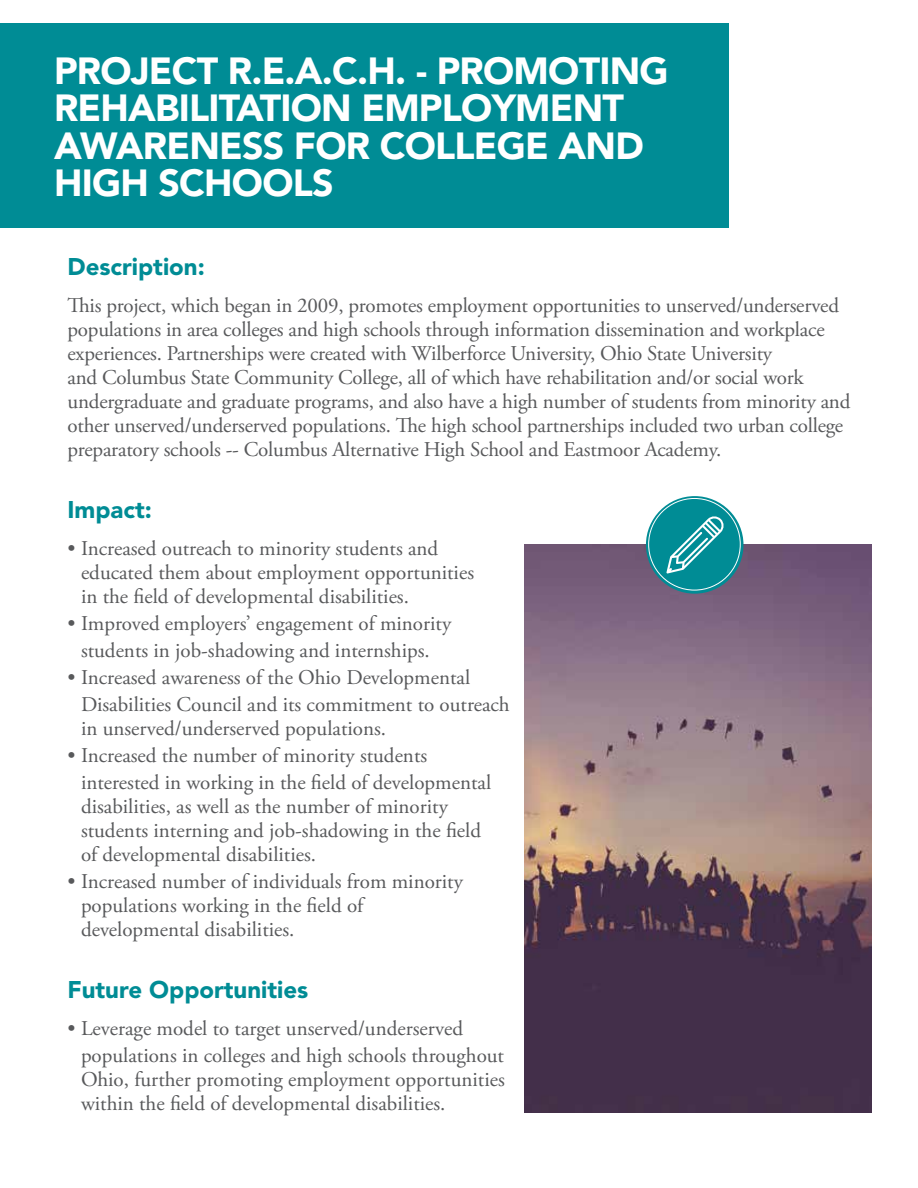
<style>
.page{position:relative;width:918px;height:1188px;background:#fff}
.page>*{position:absolute;margin:0;border:0;box-sizing:border-box;transform-origin:0 0}
.t1{font:900 37.5px/37.5px "Avenir LT Std";letter-spacing:-.02em;color:#fff}
.t2{font:900 24px "Avenir LT Std";color:#008c95}
.t3{font:21px/24px "Adobe Garamond Pro";color:#58595b}
</style>
<div class="page">
<div style="left:0;top:23px;width:729px;height:205px;background:#008c95"></div>
<img style="left:525px;top:545px;width:346px;height:567px">
<svg style="left:646px;top:496px;width:98px;height:98px;background:#15949c"></svg>
<svg style="left:667px;top:516px;width:57px;height:57px;background:#30a1a8"></svg>
<h1 class="t1" style="left:54px;top:52px;width:616px">PROJECT R.E.A.C.H. - PROMOTING<br>REHABILITATION EMPLOYMENT<br>AWARENESS FOR COLLEGE AND<br>HIGH SCHOOLS</h1>
<p class="t2" style="left:68px;top:252px;width:139px">Description:</p>
<p class="t3" style="left:68px;top:294px;width:784px">This project, which began in 2009, promotes employment opportunities to unserved/underserved populations in area colleges and high schools through information dissemination and workplace experiences. Partnerships were created with Wilberforce University, Ohio State University<br>and Columbus State Community College, all of which have rehabilitation and/or social work undergraduate and graduate programs, and also have a high number of students from minority and other unserved/underserved populations. The high school partnerships included two urban college preparatory schools -- Columbus Alternative High School and Eastmoor Academy.</p>
<p class="t2" style="left:68px;top:495px;width:86px">Impact:</p>
<p class="t3" style="left:81px;top:537px;width:395px;text-indent:-14px">• Increased outreach to minority students and educated them about employment opportunities in the field of developmental disabilities.</p>
<p class="t3" style="left:68px;top:611px;width:385px;line-height:27px;text-align:center">• Improved employers’ engagement of minority students in job-shadowing and internships.</p>
<p class="t3" style="left:81px;top:665px;width:430px;line-height:27px;text-indent:-14px">• Increased awareness of the Ohio Developmental<br>Disabilities Council and its commitment to outreach</p>
<p class="t3" style="left:81px;top:717px;width:307px">in unserved/underserved populations.</p>
<p class="t3" style="left:81px;top:743px;width:412px;line-height:27px;text-indent:-14px">• Increased the number of minority students interested in working in the field of developmental</p>
<p class="t3" style="left:81px;top:795px;width:402px">disabilities, as well as the number of minority students interning and job-shadowing in the field of developmental disabilities.</p>
<p class="t3" style="left:81px;top:870px;width:383px;text-indent:-14px">• Increased number of individuals from minority populations working in the field of developmental disabilities.</p>
<p class="t2" style="left:68px;top:975px;width:242px">Future Opportunities</p>
<p class="t3" style="left:81px;top:1016px;width:425px;line-height:27px;text-indent:-14px">• Leverage model to target unserved/underserved populations in colleges and high schools throughout</p>
<p class="t3" style="left:81px;top:1068px;width:425px">Ohio, further promoting employment opportunities within the field of developmental disabilities.</p>
</div>
